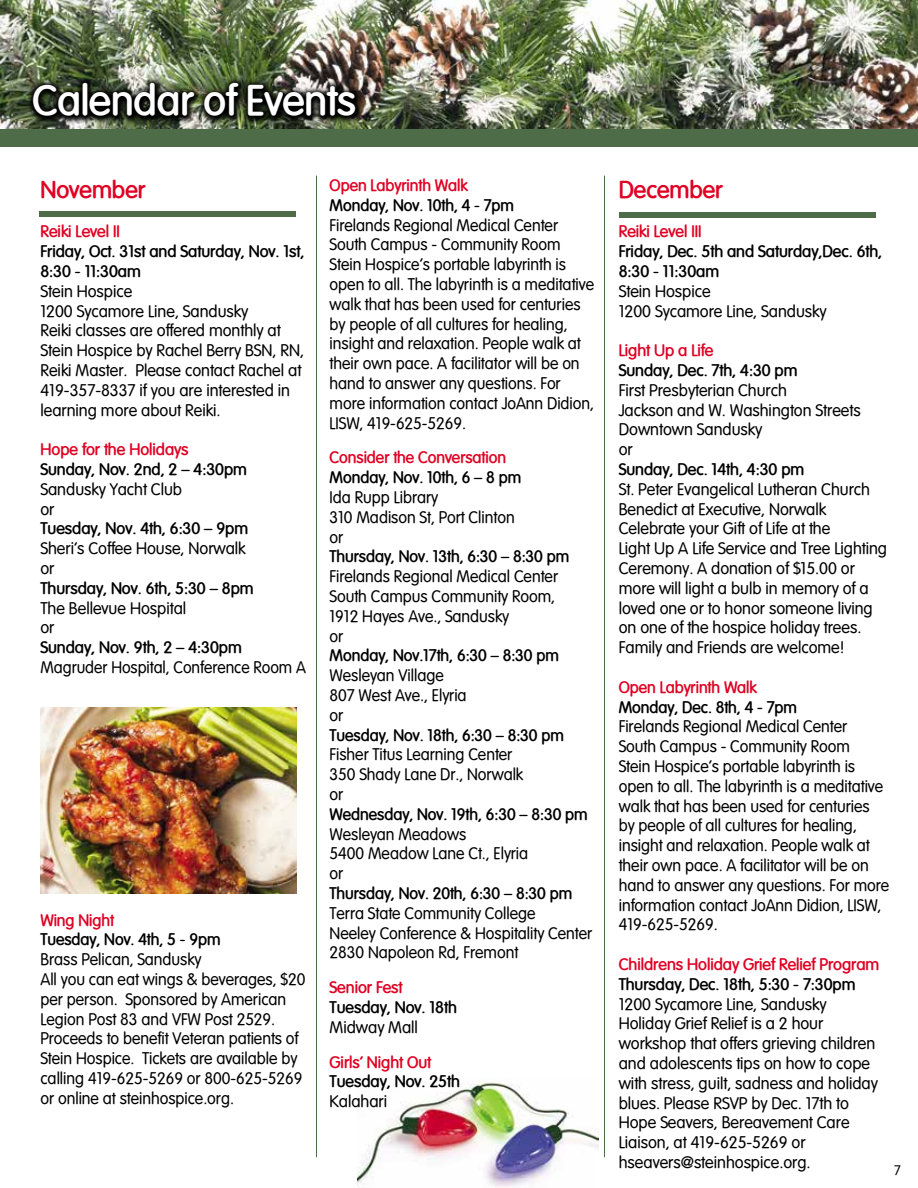
<style>
.page{position:relative;width:918px;height:1188px;background:#fff}
.page>*{position:absolute;margin:0;border:0;box-sizing:border-box;transform-origin:0 0}
.t1{font:700 42px "Vogel";color:#fff}
.t2{font:700 24px "Vogel";color:#df0023}
.t3{font:16.5px/19.8px "Vogel Normal";color:#000}
.t4{font:700 16.5px/19.8px "Vogel";color:#000}
.t5{font:700 16.5px "Vogel";color:#df0023}
.t6{font:13.5px "Vogel Normal";color:#000}
</style>
<div class="page">
<img style="left:0;top:0;width:918px;height:129px">
<img style="left:26px;top:76px;width:338px;height:48px">
<div style="left:40px;top:211px;width:256px;height:6px;background:#4d6c47"></div>
<div style="left:0;top:129px;width:918px;height:18px;background:#4d6c47"></div>
<hr style="left:316px;top:176px;width:1px;height:981px;background:#4d6c47">
<div style="left:619px;top:212px;width:256px;height:6px;background:#4d6c47"></div>
<hr style="left:604px;top:176px;width:1px;height:981px;background:#4d6c47">
<img style="left:40px;top:708px;width:257px;height:185px">
<img style="left:357px;top:1082px;width:242px;height:105px">
<h1 class="t1" style="left:32px;top:75px;width:325px">Calendar of Events</h1>
<h2 class="t2" style="left:40px;top:175px;width:106px">November</h2>
<p class="t5" style="left:40px;top:222px;width:81px">Reiki Level II</p>
<p class="t4" style="left:40px;top:241px;width:265px">Friday, Oct. 31st and Saturday, Nov. 1st,<br>8:30 - 11:30am</p>
<p class="t3" style="left:40px;top:281px;width:265px">Stein Hospice<br>1200 Sycamore Line, Sandusky<br>Reiki classes are offered monthly at<br>Stein Hospice by Rachel Berry BSN, RN,<br>Reiki Master. Please contact Rachel at<br>419-357-8337 if you are interested in learning more about Reiki.</p>
<p class="t5" style="left:40px;top:439px;width:150px">Hope for the Holidays</p>
<p class="t4" style="left:40px;top:459px;width:208px">Sunday, Nov. 2nd, 2 – 4:30pm</p>
<p class="t3" style="left:40px;top:479px;width:143px">Sandusky Yacht Club or</p>
<p class="t4" style="left:40px;top:519px;width:209px">Tuesday, Nov. 4th, 6:30 – 9pm</p>
<p class="t3" style="left:40px;top:539px;width:207px">Sheri’s Coffee House, Norwalk or</p>
<p class="t4" style="left:40px;top:578px;width:215px">Thursday, Nov. 6th, 5:30 – 8pm</p>
<p class="t3" style="left:40px;top:598px;width:147px">The Bellevue Hospital or</p>
<p class="t4" style="left:40px;top:637px;width:203px">Sunday, Nov. 9th, 2 – 4:30pm</p>
<p class="t3" style="left:40px;top:657px;width:267px">Magruder Hospital, Conference Room A</p>
<p class="t5" style="left:40px;top:910px;width:75px">Wing Night</p>
<p class="t4" style="left:40px;top:930px;width:182px">Tuesday, Nov. 4th, 5 - 9pm</p>
<p class="t3" style="left:40px;top:950px;width:266px">Brass Pelican, Sandusky<br>All you can eat wings &amp; beverages, $20 per person. Sponsored by American Legion Post 83 and VFW Post 2529.<br>Proceeds to benefit Veteran patients of Stein Hospice. Tickets are available by calling 419-625-5269 or 800-625-5269 or online at steinhospice.org.</p>
<p class="t5" style="left:330px;top:175px;width:139px">Open Labyrinth Walk</p>
<p class="t4" style="left:330px;top:195px;width:186px">Monday, Nov. 10th, 4 - 7pm</p>
<p class="t3" style="left:330px;top:215px;width:266px">Firelands Regional Medical Center South Campus - Community Room Stein Hospice’s portable labyrinth is open to all. The labyrinth is a meditative walk that has been used for centuries by people of all cultures for healing, insight and relaxation. People walk at their own pace. A facilitator will be on hand to answer any questions. For more information contact JoAnn Didion, LISW, 419-625-5269.</p>
<p class="t5" style="left:330px;top:448px;width:178px">Consider the Conversation</p>
<p class="t4" style="left:330px;top:467px;width:193px">Monday, Nov. 10th, 6 – 8 pm</p>
<p class="t3" style="left:330px;top:487px;width:187px">Ida Rupp Library<br>310 Madison St, Port Clinton or</p>
<p class="t4" style="left:330px;top:546px;width:241px">Thursday, Nov. 13th, 6:30 – 8:30 pm</p>
<p class="t3" style="left:330px;top:566px;width:230px">Firelands Regional Medical Center<br>South Campus Community Room,<br>1912 Hayes Ave., Sandusky<br>or</p>
<p class="t4" style="left:330px;top:645px;width:231px">Monday, Nov.17th, 6:30 – 8:30 pm</p>
<p class="t3" style="left:330px;top:665px;width:138px">Wesleyan Village<br>807 West Ave., Elyria or</p>
<p class="t4" style="left:330px;top:725px;width:236px">Tuesday, Nov. 18th, 6:30 – 8:30 pm</p>
<p class="t3" style="left:330px;top:745px;width:195px">Fisher Titus Learning Center<br>350 Shady Lane Dr., Norwalk or</p>
<p class="t4" style="left:330px;top:804px;width:260px">Wednesday, Nov. 19th, 6:30 – 8:30 pm</p>
<p class="t3" style="left:330px;top:824px;width:200px">Wesleyan Meadows<br>5400 Meadow Lane Ct., Elyria or</p>
<p class="t4" style="left:330px;top:883px;width:244px">Thursday, Nov. 20th, 6:30 – 8:30 pm</p>
<p class="t3" style="left:330px;top:903px;width:264px">Terra State Community College<br>Neeley Conference &amp; Hospitality Center<br>2830 Napoleon Rd, Fremont</p>
<p class="t5" style="left:330px;top:977px;width:74px">Senior Fest</p>
<p class="t4" style="left:330px;top:997px;width:129px">Tuesday, Nov. 18th</p>
<p class="t3" style="left:330px;top:1017px;width:90px">Midway Mall</p>
<p class="t5" style="left:330px;top:1052px;width:103px">Girls’ Night Out</p>
<p class="t4" style="left:330px;top:1071px;width:132px">Tuesday, Nov. 25th</p>
<p class="t3" style="left:330px;top:1091px;width:59px">Kalahari</p>
<h2 class="t2" style="left:619px;top:175px;width:106px">December</h2>
<p class="t5" style="left:619px;top:222px;width:84px">Reiki Level III</p>
<p class="t4" style="left:619px;top:241px;width:265px">Friday, Dec. 5th and Saturday,Dec. 6th,<br>8:30 - 11:30am</p>
<p class="t3" style="left:619px;top:281px;width:209px">Stein Hospice<br>1200 Sycamore Line, Sandusky</p>
<p class="t5" style="left:619px;top:340px;width:96px">Light Up a Life</p>
<p class="t4" style="left:619px;top:360px;width:180px">Sunday, Dec. 7th, 4:30 pm</p>
<p class="t3" style="left:619px;top:380px;width:244px">First Presbyterian Church<br>Jackson and W. Washington Streets<br>Downtown Sandusky<br>or</p>
<p class="t4" style="left:619px;top:459px;width:187px">Sunday, Dec. 14th, 4:30 pm</p>
<p class="t3" style="left:619px;top:479px;width:270px">St. Peter Evangelical Lutheran Church Benedict at Executive, Norwalk Celebrate your Gift of Life at the<br>Light Up A Life Service and Tree Lighting Ceremony. A donation of $15.00 or more will light a bulb in memory of a loved one or to honor someone living on one of the hospice holiday trees.<br>Family and Friends are welcome!</p>
<p class="t5" style="left:619px;top:677px;width:139px">Open Labyrinth Walk</p>
<p class="t4" style="left:619px;top:697px;width:180px">Monday, Dec. 8th, 4 - 7pm</p>
<p class="t3" style="left:619px;top:717px;width:272px">Firelands Regional Medical Center<br>South Campus - Community Room<br>Stein Hospice’s portable labyrinth is open to all. The labyrinth is a meditative walk that has been used for centuries by people of all cultures for healing, insight and relaxation. People walk at their own pace. A facilitator will be on hand to answer any questions. For more information contact JoAnn Didion, LISW, 419-625-5269.</p>
<p class="t5" style="left:619px;top:954px;width:262px">Childrens Holiday Grief Relief Program</p>
<p class="t4" style="left:619px;top:974px;width:238px">Thursday, Dec. 18th, 5:30 - 7:30pm</p>
<p class="t3" style="left:619px;top:994px;width:261px">1200 Sycamore Line, Sandusky Holiday Grief Relief is a 2 hour workshop that offers grieving children and adolescents tips on how to cope with stress, guilt, sadness and holiday blues. Please RSVP by Dec. 17th to Hope Seavers, Bereavement Care Liaison, at 419-625-5269 or hseavers@steinhospice.org.</p>
<p class="t6" style="left:894px;top:1162px;width:8px">7</p>
</div>
